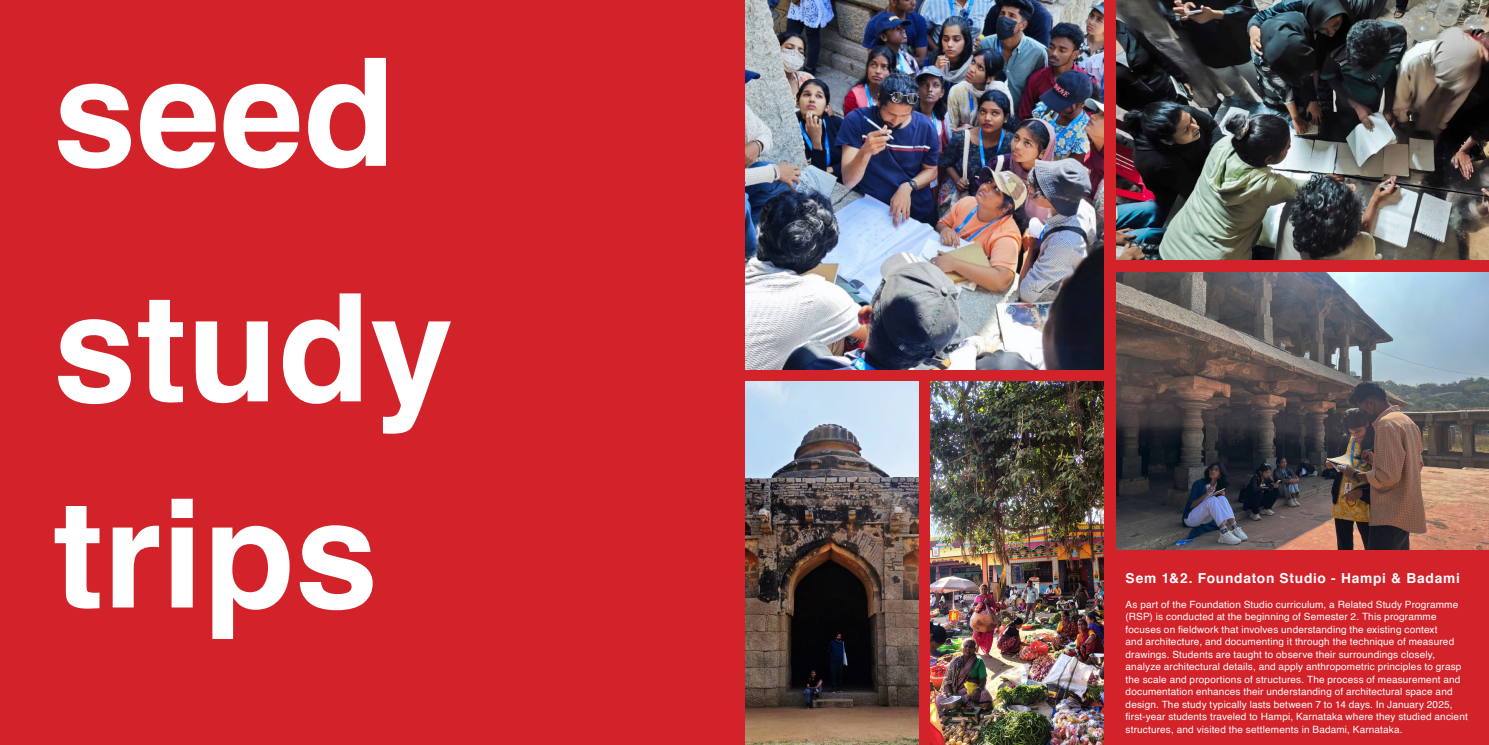
<style>
.page{position:relative;width:1489px;height:745px;background:#fff}
.page>*{position:absolute;margin:0;border:0;box-sizing:border-box;transform-origin:0 0}
.t1{font:700 150px "Helvetica";color:#fff}
.t2{font:700 13.75px "Helvetica";letter-spacing:.05em;color:#fff}
.t3{font:10px/12.5px "Helvetica";letter-spacing:.015em;color:#fff}
</style>
<div class="page">
<div style="left:0;top:0;width:1488px;height:744px;background:#d2232a"></div>
<img style="left:745px;top:0;width:358px;height:369px">
<img style="left:1116px;top:0;width:372px;height:260px">
<img style="left:1116px;top:272px;width:372px;height:277px">
<img style="left:745px;top:381px;width:173px;height:363px">
<img style="left:930px;top:381px;width:173px;height:363px">
<p class="t1" style="left:53px;top:-8px;width:343px">seed</p>
<p class="t1" style="left:53px;top:227px;width:402px">study</p>
<p class="t1" style="left:53px;top:433px;width:327px">trips</p>
<p class="t2" style="left:1125px;top:566px;width:336px">Sem 1&amp;2. Foundaton Studio - Hampi &amp; Badami</p>
<p class="t3" style="left:1125px;top:598px;width:344px">As part of the Foundation Studio curriculum, a Related Study Programme (RSP) is conducted at the beginning of Semester 2. This programme focuses on fieldwork that involves understanding the existing context<br>and architecture, and documenting it through the technique of measured drawings. Students are taught to observe their surroundings closely, analyze architectural details, and apply anthropometric principles to grasp the scale and proportions of structures. The process of measurement and documentation enhances their understanding of architectural space and design. The study typically lasts between 7 to 14 days. In January 2025, first-year students traveled to Hampi, Karnataka where they studied ancient structures, and visited the settlements in Badami, Karnataka.</p>
</div>
